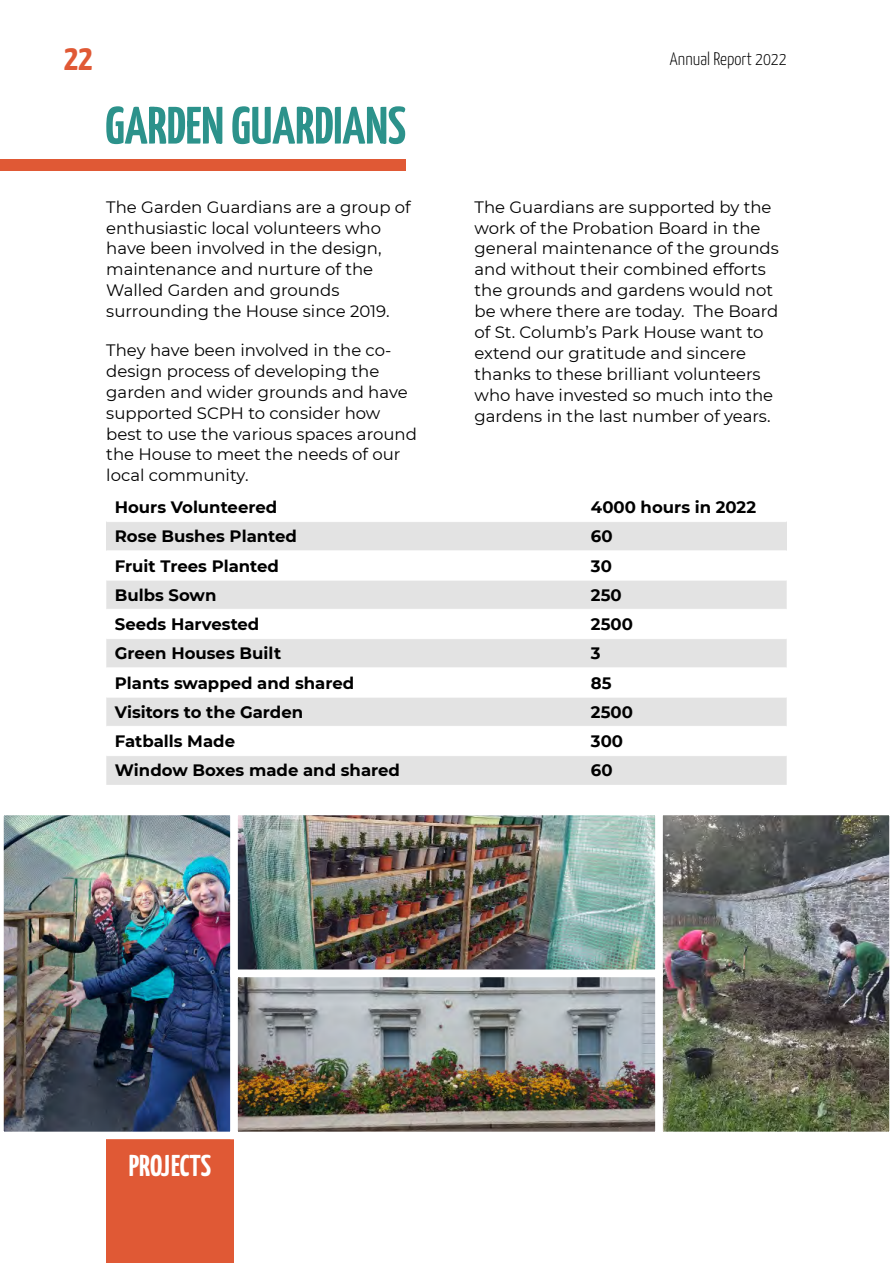
<style>
.page{position:relative;width:893px;height:1263px;background:#fff}
.page>*{position:absolute;margin:0;border:0;box-sizing:border-box;transform-origin:0 0}
.t1{font:700 52.5px "Yanone Kaffeesatz";color:#2c928b}
.t2{font:700 36px "Yanone Kaffeesatz";color:#e05935}
.t3{font:700 30px "Yanone Kaffeesatz";color:#fff}
.t4{font:300 18px "Yanone Kaffeesatz";color:#000}
.t5{font:16.5px/20.9px "Montserrat";color:#000}
.t6{font:700 16.5px "Montserrat";color:#000}
</style>
<div class="page">
<div style="left:106px;top:1135px;width:128px;height:128px;background:#e05935"></div>
<div style="left:0;top:159px;width:405px;height:12px;background:#e05935"></div>
<div style="left:106px;top:522px;width:681px;height:29px;background:#e3e3e3"></div>
<svg style="left:106px;top:581px;width:681px;height:204px;fill:#e3e3e3"></svg>
<hr style="left:106px;top:550px;width:681px;height:1px;background:#fff">
<hr style="left:106px;top:609px;width:681px;height:1px;background:#fff">
<hr style="left:106px;top:638px;width:681px;height:1px;background:#fff">
<hr style="left:106px;top:667px;width:681px;height:1px;background:#fff">
<hr style="left:106px;top:697px;width:681px;height:1px;background:#fff">
<hr style="left:106px;top:726px;width:681px;height:1px;background:#fff">
<hr style="left:106px;top:755px;width:681px;height:1px;background:#fff">
<img style="left:239px;top:817px;width:415px;height:313px">
<img style="left:3px;top:815px;width:227px;height:324px">
<img style="left:663px;top:815px;width:227px;height:317px">
<div style="left:230px;top:808px;width:433px;height:169px;border:8px solid #fff"></div>
<div style="left:230px;top:970px;width:433px;height:169px;border:8px solid #fff"></div>
<h2 class="t2" style="left:64px;top:43px;width:30px">22</h2>
<p class="t4" style="left:670px;top:52px;width:118px">Annual Report 2022</p>
<h1 class="t1" style="left:105px;top:105px;width:302px">GARDEN GUARDIANS</h1>
<p class="t5" style="left:106px;top:196px;width:306px">The Garden Guardians are a group of enthusiastic local volunteers who have been involved in the design, maintenance and nurture of the<br>Walled Garden and grounds surrounding the House since 2019.</p>
<p class="t5" style="left:106px;top:340px;width:312px">They have been involved in the co&shy;design process of developing the garden and wider grounds and have supported SCPH to consider how best to use the various spaces around the House to meet the needs of our local community.</p>
<p class="t5" style="left:474px;top:196px;width:306px">The Guardians are supported by the work of the Probation Board in the general maintenance of the grounds and without their combined efforts the grounds and gardens would not be where there are today. The Board of St. Columb’s Park House want to extend our gratitude and sincere thanks to these brilliant volunteers who have invested so much into the gardens in the last number of years.</p>
<p class="t6" style="left:115px;top:497px;width:164px">Hours Volunteered</p>
<p class="t6" style="left:591px;top:497px;width:167px">4000 hours in 2022</p>
<p class="t6" style="left:115px;top:526px;width:184px">Rose Bushes Planted</p>
<p class="t6" style="left:591px;top:526px;width:23px">60</p>
<p class="t6" style="left:115px;top:556px;width:166px">Fruit Trees Planted</p>
<p class="t6" style="left:591px;top:556px;width:22px">30</p>
<p class="t6" style="left:115px;top:585px;width:103px">Bulbs Sown</p>
<p class="t6" style="left:591px;top:585px;width:32px">250</p>
<p class="t6" style="left:115px;top:614px;width:146px">Seeds Harvested</p>
<p class="t6" style="left:591px;top:614px;width:43px">2500</p>
<p class="t6" style="left:115px;top:643px;width:168px">Green Houses Built</p>
<p class="t6" style="left:591px;top:643px;width:11px">3</p>
<p class="t6" style="left:115px;top:673px;width:241px">Plants swapped and shared</p>
<p class="t6" style="left:591px;top:673px;width:22px">85</p>
<p class="t6" style="left:115px;top:702px;width:190px">Visitors to the Garden</p>
<p class="t6" style="left:591px;top:702px;width:43px">2500</p>
<p class="t6" style="left:115px;top:731px;width:122px">Fatballs Made</p>
<p class="t6" style="left:591px;top:731px;width:34px">300</p>
<p class="t6" style="left:115px;top:760px;width:287px">Window Boxes made and shared</p>
<p class="t6" style="left:591px;top:760px;width:23px">60</p>
<h3 class="t3" style="left:129px;top:1154px;width:84px">PROJECTS</h3>
</div>
